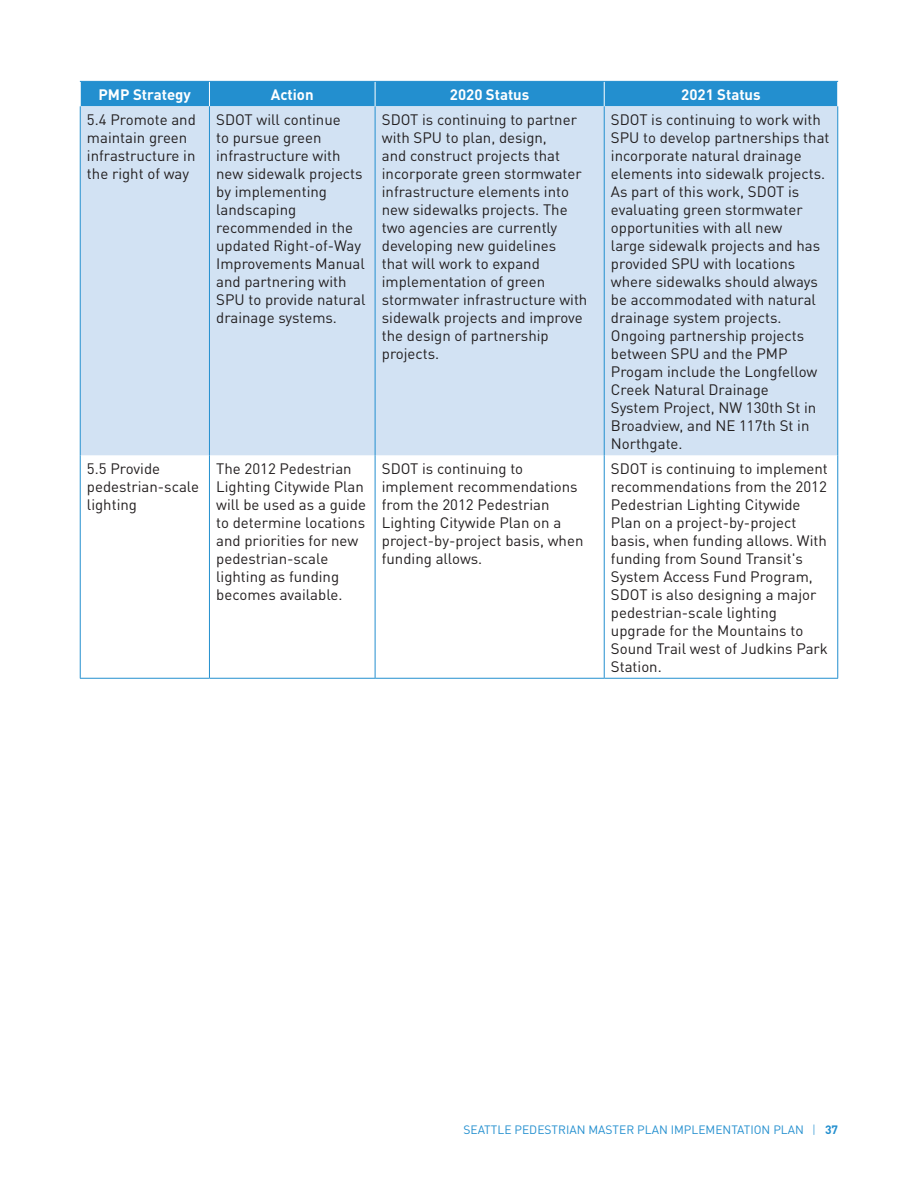
<style>
.page{position:relative;width:918px;height:1188px;background:#fff}
.page>*{position:absolute;margin:0;border:0;box-sizing:border-box;transform-origin:0 0}
.TBL{font:15px/18px "DIN Pro";color:#231f20}
.TBL-2{font:700 15px "DIN Pro";color:#fff}
.t1{font:12px "DIN Pro";color:#238fcf}
.s1{font-weight:300}
.s2{font-weight:700}
</style>
<div class="page">
<div style="left:81px;top:106px;width:756px;height:349px;background:#d2e2f3"></div>
<hr style="left:80px;top:455px;width:1px;height:223px;background:#238fcf">
<hr style="left:209px;top:455px;width:1px;height:223px;background:#238fcf">
<hr style="left:375px;top:455px;width:1px;height:223px;background:#238fcf">
<hr style="left:604px;top:455px;width:1px;height:223px;background:#238fcf">
<hr style="left:837px;top:455px;width:1px;height:223px;background:#238fcf">
<hr style="left:80px;top:678px;width:129px;height:1px;background:#238fcf">
<hr style="left:209px;top:678px;width:166px;height:1px;background:#238fcf">
<hr style="left:375px;top:678px;width:229px;height:1px;background:#238fcf">
<hr style="left:604px;top:678px;width:234px;height:1px;background:#238fcf">
<div style="left:80px;top:82px;width:758px;height:24px;background:#238fcf"></div>
<hr style="left:80px;top:81px;width:129px;height:1px;background:#238fcf">
<hr style="left:209px;top:81px;width:166px;height:1px;background:#238fcf">
<hr style="left:375px;top:81px;width:229px;height:1px;background:#238fcf">
<hr style="left:604px;top:81px;width:234px;height:1px;background:#238fcf">
<hr style="left:80px;top:106px;width:1px;height:349px;background:#238fcf">
<hr style="left:209px;top:106px;width:1px;height:349px;background:#238fcf">
<hr style="left:375px;top:106px;width:1px;height:349px;background:#238fcf">
<hr style="left:604px;top:106px;width:1px;height:349px;background:#238fcf">
<hr style="left:837px;top:106px;width:1px;height:349px;background:#238fcf">
<p class="TBL-2" style="left:99px;top:82px;width:94px">PMP Strategy</p>
<p class="TBL-2" style="left:271px;top:82px;width:44px">Action</p>
<p class="TBL-2" style="left:450px;top:82px;width:81px">2020 Status</p>
<p class="TBL-2" style="left:681px;top:82px;width:81px">2021 Status</p>
<p class="TBL" style="left:87px;top:109px;width:110px">5.4 Promote and maintain green infrastructure in the right of way</p>
<p class="TBL" style="left:216px;top:109px;width:151px">SDOT will continue<br>to pursue green infrastructure with new sidewalk projects by implementing landscaping recommended in the updated Right-of-Way<br>Improvements Manual and partnering with<br>SPU to provide natural drainage systems.</p>
<p class="TBL" style="left:382px;top:109px;width:207px">SDOT is continuing to partner with SPU to plan, design,<br>and construct projects that incorporate green stormwater infrastructure elements into new sidewalks projects. The two agencies are currently developing new guidelines<br>that will work to expand implementation of green stormwater infrastructure with sidewalk projects and improve the design of partnership projects.</p>
<p class="TBL" style="left:611px;top:109px;width:220px">SDOT is continuing to work with<br>SPU to develop partnerships that incorporate natural drainage elements into sidewalk projects.<br>As part of this work, SDOT is evaluating green stormwater opportunities with all new<br>large sidewalk projects and has provided SPU with locations where sidewalks should always be accommodated with natural drainage system projects.<br>Ongoing partnership projects between SPU and the PMP<br>Progam include the Longfellow<br>Creek Natural Drainage<br>System Project, NW 130th St in<br>Broadview, and NE 117th St in<br>Northgate.</p>
<p class="TBL" style="left:87px;top:458px;width:114px">5.5 Provide pedestrian-scale lighting</p>
<p class="TBL" style="left:216px;top:458px;width:151px">The 2012 Pedestrian<br>Lighting Citywide Plan will be used as a guide to determine locations and priorities for new pedestrian-scale lighting as funding becomes available.</p>
<p class="TBL" style="left:382px;top:458px;width:203px">SDOT is continuing to implement recommendations from the 2012 Pedestrian<br>Lighting Citywide Plan on a project-by-project basis, when funding allows.</p>
<p class="TBL" style="left:611px;top:458px;width:218px">SDOT is continuing to implement recommendations from the 2012<br>Pedestrian Lighting Citywide<br>Plan on a project-by-project basis, when funding allows. With funding from Sound Transit's<br>System Access Fund Program,<br>SDOT is also designing a major pedestrian-scale lighting upgrade for the Mountains to<br>Sound Trail west of Judkins Park<br>Station.</p>
<p class="t1" style="left:463px;top:1120px;width:376px">SEATTLE PEDESTRIAN MASTER PLAN IMPLEMENTATION PLAN <span class="s1">|</span> <span class="s2">37</span></p>
</div>
